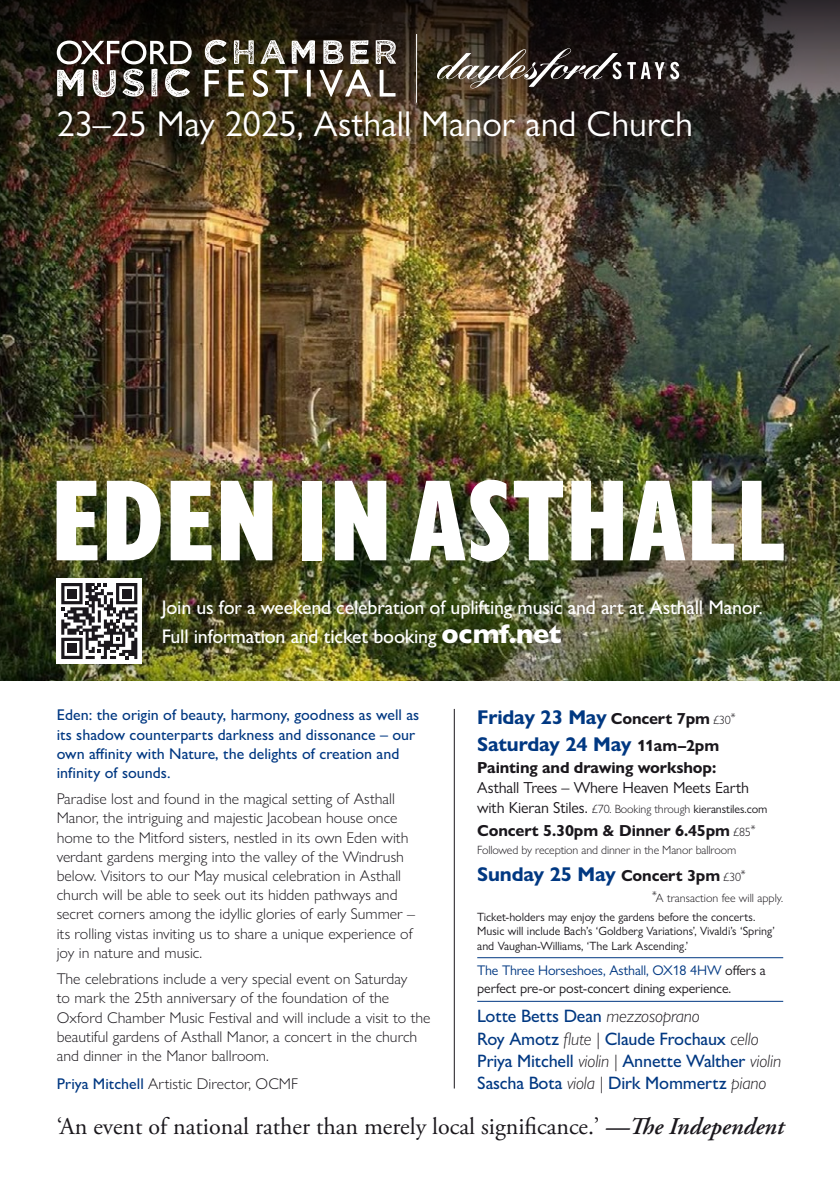
<style>
.page{position:relative;width:840px;height:1191px;background:#fff}
.page>*{position:absolute;margin:0;border:0;box-sizing:border-box;transform-origin:0 0}
.t1{font:800 condensed 119px "Gill Sans Nova";color:#fff}
.t2{font:36px "Gill Sans Nova";color:#fff}
.t3{font:24px "Adobe Garamond Pro";color:#1a171c}
.t4{font:700 20px "Gill Sans Nova";letter-spacing:-.01em;color:#003882}
.t5{font:500 19.8px "Gill Sans Nova";letter-spacing:-.01em;color:#fff}
.t6{font:500 18px "Gill Sans Nova";letter-spacing:-.01em;color:#003882}
.t7{font:16px/20px "Gill Sans Nova";letter-spacing:-.01em;color:#1a171c}
.t8{font:700 16px "Gill Sans Nova";letter-spacing:-.01em;color:#1a171c}
.t9{font:300 15.6px/19.2px "Gill Sans Nova";color:#1a171c}
.t10{font:500 15.6px/19.2px "Gill Sans Nova";color:#003882}
.t11{font:14px/18px "Gill Sans Nova";letter-spacing:-.01em;color:#1a171c}
.t12{font:12px/14.4px "Gill Sans Nova";color:#1a171c}
.t13{font:300 12px "Gill Sans Nova";letter-spacing:-.01em;color:#1a171c}
.s1{font-weight:800;font-size:27px}
.s2{font-weight:500;color:#003882}
.s3{font-size:16px;color:#1a171c}
.s4{font-weight:300;font-size:12px;color:#1a171c}
.s5{font-weight:700}
.s6{font-weight:400;font-size:16px}
.s7{font-weight:400}
.s8{font-weight:300;font-size:12px}
.s9{color:#003882}
.s10{font-weight:300;font-style:italic;color:#1a171c}
.s11{font-weight:300;color:#1a171c}
.s12{font-weight:600;font-style:italic}
</style>
<div class="page">
<img style="left:0;top:223px;width:839px;height:457px">
<img style="left:0;top:0;width:839px;height:223px">
<hr style="left:453px;top:709px;width:1px;height:379px;background:#1a171c">
<hr style="left:477px;top:1000px;width:305px;height:1px;background:#003882">
<hr style="left:477px;top:957px;width:305px;height:1px;background:#003882">
<div style="left:57px;top:578px;width:85px;height:85px;background:#fff"></div>
<svg style="left:61px;top:583px;width:76px;height:76px"></svg>
<div style="left:67px;top:589px;width:9px;height:9px;background:#1a171c"></div>
<div style="left:122px;top:589px;width:9px;height:9px;background:#1a171c"></div>
<div style="left:67px;top:644px;width:9px;height:9px;background:#1a171c"></div>
<svg style="left:57px;top:41px;width:134px;height:56px"></svg>
<svg style="left:204px;top:40px;width:192px;height:57px"></svg>
<svg style="left:437px;top:48px;width:184px;height:40px;background:#554c45"></svg>
<svg style="left:627px;top:62px;width:51px;height:17px"></svg>
<hr style="left:416px;top:34px;width:1px;height:69px;background:#fff">
<p class="t2" style="left:57px;top:102px;width:637px">23–25 May 2025, Asthall Manor and Church</p>
<p class="t1" style="left:50px;top:438px;width:736px">EDEN IN ASTHALL</p>
<p class="t5" style="left:162px;top:595px;width:602px">Join us for a weekend celebration of uplifting music and art at Asthall Manor.</p>
<p class="t5" style="left:162px;top:624px;width:401px">Full information and ticket booking <span class="s1">ocmf.net</span></p>
<p class="t10" style="left:57px;top:705px;width:364px">Eden: the origin of beauty, harmony, goodness as well as its shadow counterparts darkness and dissonance – our own affinity with Nature, the delights of creation and infinity of sounds.</p>
<p class="t9" style="left:57px;top:789px;width:360px">Paradise lost and found in the magical setting of Asthall Manor, the intriguing and majestic Jacobean house once home to the Mitford sisters, nestled in its own Eden with verdant gardens merging into the valley of the Windrush below. Visitors to our May musical celebration in Asthall church will be able to seek out its hidden pathways and secret corners among the idyllic glories of early Summer – its rolling vistas inviting us to share a unique experience of joy in nature and music.</p>
<p class="t9" style="left:57px;top:969px;width:375px">The celebrations include a very special event on Saturday<br>to mark the 25th anniversary of the foundation of the Oxford Chamber Music Festival and will include a visit to the beautiful gardens of Asthall Manor, a concert in the church and dinner in the Manor ballroom.</p>
<p class="t9" style="left:57px;top:1073px;width:242px"><span class="s2">Priya Mitchell</span> Artistic Director, OCMF</p>
<p class="t4" style="left:477px;top:704px;width:259px">Friday 23 May <span class="s3">Concert 7pm</span> <span class="s4">£30</span><sup>*</sup></p>
<p class="t4" style="left:477px;top:731px;width:243px">Saturday 24 May <span class="s3">11am–2pm</span></p>
<p class="t7" style="left:477px;top:757px;width:273px"><span class="s5">Painting and drawing workshop:<br></span>Asthall Trees – Where Heaven Meets Earth</p>
<p class="t13" style="left:477px;top:802px;width:291px"><span class="s6">with Kieran Stiles.</span> £70. Booking through <span class="s7">kieranstiles.com</span></p>
<p class="t8" style="left:477px;top:820px;width:279px">Concert 5.30pm &amp; Dinner 6.45pm <span class="s8">£85</span><sup>*</sup></p>
<p class="t13" style="left:477px;top:842px;width:260px">Followed by reception and dinner in the Manor ballroom</p>
<p class="t4" style="left:477px;top:862px;width:270px">Sunday 25 May <span class="s3">Concert 3pm</span> <span class="s4">£30</span><sup>*</sup></p>
<p class="t13" style="left:651px;top:891px;width:133px"><sup>*</sup>A transaction fee will apply.</p>
<p class="t12" style="left:477px;top:909px;width:279px">Ticket-holders may enjoy the gardens before the concerts.</p>
<p class="t12" style="left:477px;top:924px;width:299px">Music will include Bach’s ‘Goldberg Variations’, Vivaldi’s ‘Spring’ and Vaughan-Williams, ‘The Lark Ascending.’</p>
<p class="t11" style="left:477px;top:961px;width:290px"><span class="s9">The Three Horseshoes, Asthall, OX18 4HW</span> offers a perfect pre-or post-concert dining experience.</p>
<p class="t6" style="left:477px;top:1005px;width:224px">Lotte Betts Dean <span class="s10">mezzosoprano</span></p>
<p class="t6" style="left:477px;top:1027px;width:283px">Roy Amotz <span class="s10">flute</span> <span class="s11">|</span> Claude Frochaux <span class="s10">cello</span></p>
<p class="t6" style="left:477px;top:1049px;width:305px">Priya Mitchell <span class="s10">violin</span> <span class="s11">|</span> Annette Walther <span class="s10">violin</span></p>
<p class="t6" style="left:477px;top:1071px;width:290px">Sascha Bota <span class="s10">viola</span> <span class="s11">|</span> Dirk Mommertz <span class="s10">piano</span></p>
<p class="t3" style="left:57px;top:1112px;width:728px">‘An event of national rather than merely local significance.’ <span class="s12">—The Independent</span></p>
</div>
